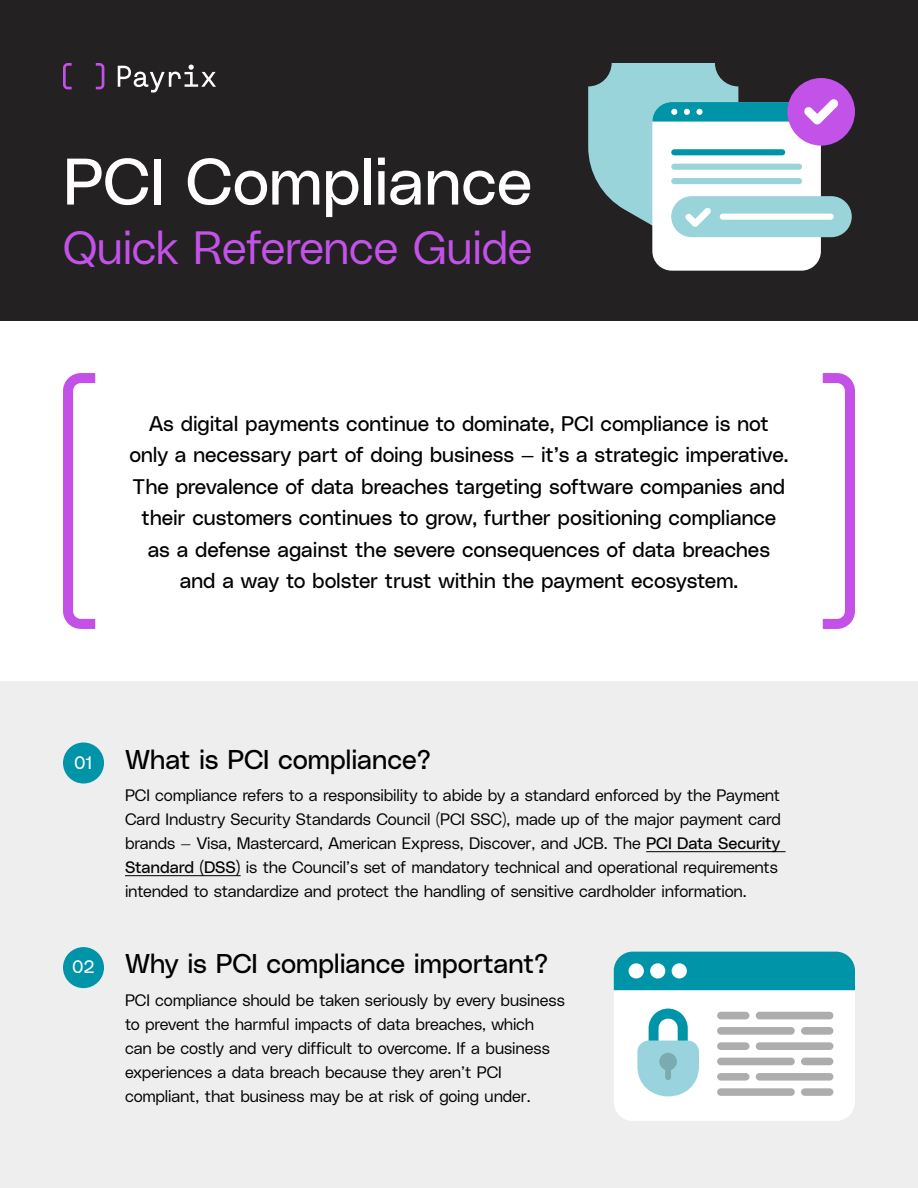
<style>
.page{position:relative;width:918px;height:1188px;background:#fff}
.page>*{position:absolute;margin:0;border:0;box-sizing:border-box;transform-origin:0 0}
.t1{font:65.25px "Poly Sans Neutral";letter-spacing:-.01em;color:#fff}
.t2{font:46.35px "Poly Sans Slim";letter-spacing:-.015em;color:#c252e8}
.t3{font:27px "Poly Sans Neutral";letter-spacing:-.01em;color:#000}
.t4{font:21px/31.5px "Poly Sans Neutral";letter-spacing:-.01em;color:#000;text-align:center}
.t5{font:18px "Poly Sans Neutral";color:#fff}
.t6{font:16.5px/24px "Poly Sans Slim";letter-spacing:-.01em;color:#000}
.s1{font-family:"Poly Sans Neutral"}
</style>
<div class="page">
<div style="left:0;top:0;width:918px;height:321px;background:#232122"></div>
<div style="left:0;top:681px;width:918px;height:507px;background:#eee"></div>
<svg style="left:63px;top:63px;width:9px;height:26px"></svg>
<svg style="left:96px;top:63px;width:8px;height:26px"></svg>
<svg style="left:118px;top:65px;width:98px;height:28px"></svg>
<svg style="left:63px;top:373px;width:32px;height:256px"></svg>
<svg style="left:823px;top:373px;width:32px;height:256px"></svg>
<div style="left:652px;top:102px;width:169px;height:169px;background:#fff;border-radius:19px"></div>
<div style="left:787px;top:78px;width:68px;height:68px;background:#c252e8;border-radius:50%"></div>
<div style="left:671px;top:196px;width:181px;height:41px;background:#99d4db;border-radius:21px"></div>
<svg style="left:588px;top:63px;width:251px;height:169px"></svg>
<div style="left:720px;top:214px;width:114px;height:6px;background:#fff;border-radius:3px"></div>
<hr style="left:646px;top:851px;width:140px;height:1px;background:#000">
<hr style="left:125px;top:875px;width:116px;height:1px;background:#000">
<div style="left:63px;top:743px;width:41px;height:41px;background:#0094a8;border-radius:50%"></div>
<div style="left:63px;top:947px;width:41px;height:41px;background:#0094a8;border-radius:50%"></div>
<div style="left:614px;top:952px;width:241px;height:169px;background:#fff;border-radius:19px"></div>
<div style="left:614px;top:952px;width:241px;height:38px;background:#0094a8"></div>
<div style="left:629px;top:963px;width:15px;height:15px;background:#fff;border-radius:50%"></div>
<div style="left:650px;top:963px;width:15px;height:15px;background:#fff;border-radius:50%"></div>
<div style="left:672px;top:963px;width:15px;height:15px;background:#fff;border-radius:50%"></div>
<svg style="left:637px;top:1009px;width:62px;height:88px"></svg>
<svg style="left:717px;top:1012px;width:116px;height:7px"></svg>
<svg style="left:717px;top:1027px;width:116px;height:8px"></svg>
<svg style="left:717px;top:1042px;width:116px;height:8px"></svg>
<svg style="left:717px;top:1058px;width:116px;height:7px"></svg>
<svg style="left:717px;top:1073px;width:116px;height:8px"></svg>
<svg style="left:717px;top:1088px;width:116px;height:8px"></svg>
<h1 class="t1" style="left:63px;top:133px;width:471px">PCI Compliance</h1>
<h2 class="t2" style="left:63px;top:214px;width:471px">Quick Reference Guide</h2>
<p class="t4" style="left:130px;top:406px;width:660px">As digital payments continue to dominate, PCI compliance is not only a necessary part of doing business — it’s a strategic imperative.<br>The prevalence of data breaches targeting software companies and their customers continues to grow, further positioning compliance as a defense against the severe consequences of data breaches and a way to bolster trust within the payment ecosystem.</p>
<p class="t5" style="left:74px;top:749px;width:20px">01</p>
<p class="t5" style="left:72px;top:954px;width:24px">02</p>
<h3 class="t3" style="left:125px;top:739px;width:308px">What is PCI compliance?</h3>
<p class="t6" style="left:125px;top:782px;width:657px">PCI compliance refers to a responsibility to abide by a standard enforced by the Payment Card Industry Security Standards Council (PCI SSC), made up of the major payment card brands — Visa, Mastercard, American Express, Discover, and JCB. The <span class="s1">PCI Data Security Standard (DSS)</span> is the Council’s set of mandatory technical and operational requirements intended to standardize and protect the handling of sensitive cardholder information.</p>
<h3 class="t3" style="left:125px;top:944px;width:425px">Why is PCI compliance important?</h3>
<p class="t6" style="left:125px;top:987px;width:441px">PCI compliance should be taken seriously by every business to prevent the harmful impacts of data breaches, which<br>can be costly and very difficult to overcome. If a business experiences a data breach because they aren’t PCI compliant, that business may be at risk of going under.</p>
</div>
